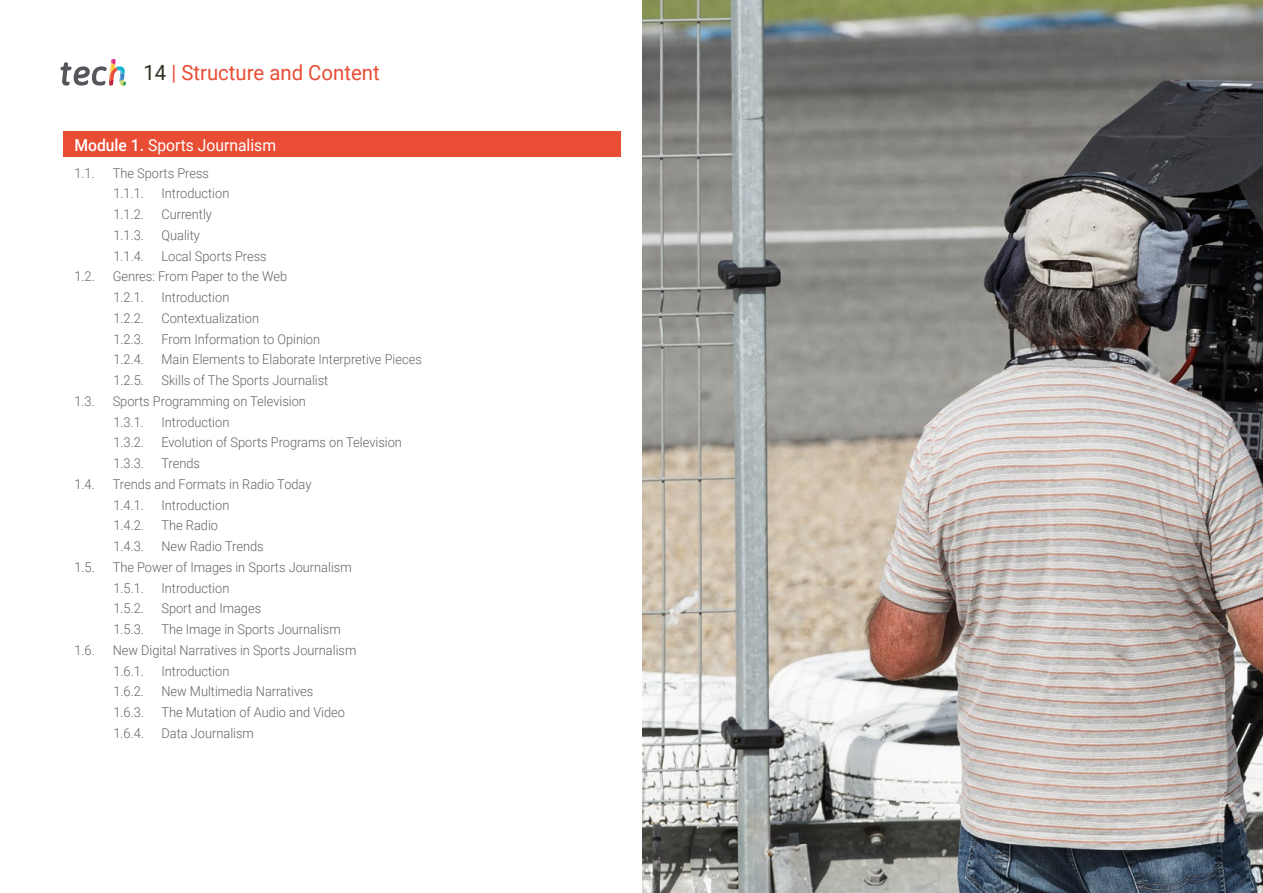
<style>
.page{position:relative;width:1263px;height:893px;background:#fff}
.page>*{position:absolute;margin:0;border:0;box-sizing:border-box;transform-origin:0 0}
.t1{font:21px "Roboto";color:#e94d35}
.t2{font:16.5px "Roboto";color:#fff;scale:.95 1}
.t3{font:300 13.5px/20.7px "Roboto";color:#61646a;scale:.95 1}
.s1{color:#312e20}
.s2{font-weight:500}
</style>
<div class="page">
<svg style="left:61px;top:59px;width:65px;height:27px"></svg>
<div style="left:63px;top:132px;width:558px;height:25px;background:#e94d35"></div>
<img style="left:642px;top:0;width:621px;height:893px">
<h1 class="t1" style="left:144px;top:57px;width:238px"><span class="s1">14</span> | Structure and Content</h1>
<p class="t2" style="left:74px;top:133px;width:214px"><span class="s2">Module 1.</span> Sports Journalism</p>
<p class="t3" style="left:74px;top:162px;width:23px">1.1.</p>
<p class="t3" style="left:113px;top:162px;width:103px">The Sports Press<br>1.1.1.</p>
<p class="t3" style="left:161px;top:183px;width:73px">Introduction</p>
<p class="t3" style="left:113px;top:203px;width:34px">1.1.2.</p>
<p class="t3" style="left:161px;top:203px;width:55px">Currently</p>
<p class="t3" style="left:113px;top:224px;width:34px">1.1.3.</p>
<p class="t3" style="left:161px;top:224px;width:42px">Quality</p>
<p class="t3" style="left:113px;top:245px;width:34px">1.1.4.</p>
<p class="t3" style="left:161px;top:245px;width:112px">Local Sports Press</p>
<p class="t3" style="left:74px;top:266px;width:23px">1.2.</p>
<p class="t3" style="left:113px;top:266px;width:185px">Genres: From Paper to the Web<br>1.2.1.</p>
<p class="t3" style="left:161px;top:286px;width:73px">Introduction</p>
<p class="t3" style="left:113px;top:307px;width:34px">1.2.2.</p>
<p class="t3" style="left:161px;top:307px;width:104px">Contextualization</p>
<p class="t3" style="left:113px;top:328px;width:34px">1.2.3.</p>
<p class="t3" style="left:161px;top:328px;width:169px">From Information to Opinion</p>
<p class="t3" style="left:113px;top:349px;width:34px">1.2.4.</p>
<p class="t3" style="left:161px;top:349px;width:276px">Main Elements to Elaborate Interpretive Pieces</p>
<p class="t3" style="left:113px;top:369px;width:34px">1.2.5.</p>
<p class="t3" style="left:161px;top:369px;width:177px">Skills of The Sports Journalist</p>
<p class="t3" style="left:74px;top:390px;width:23px">1.3.</p>
<p class="t3" style="left:113px;top:390px;width:205px">Sports Programming on Television<br>1.3.1.</p>
<p class="t3" style="left:161px;top:411px;width:73px">Introduction</p>
<p class="t3" style="left:113px;top:432px;width:34px">1.3.2.</p>
<p class="t3" style="left:161px;top:432px;width:255px">Evolution of Sports Programs on Television</p>
<p class="t3" style="left:113px;top:452px;width:34px">1.3.3.</p>
<p class="t3" style="left:161px;top:452px;width:42px">Trends</p>
<p class="t3" style="left:74px;top:473px;width:23px">1.4.</p>
<p class="t3" style="left:113px;top:473px;width:211px">Trends and Formats in Radio Today<br>1.4.1.</p>
<p class="t3" style="left:161px;top:494px;width:73px">Introduction</p>
<p class="t3" style="left:113px;top:515px;width:34px">1.4.2.</p>
<p class="t3" style="left:161px;top:515px;width:61px">The Radio</p>
<p class="t3" style="left:113px;top:535px;width:34px">1.4.3.</p>
<p class="t3" style="left:161px;top:535px;width:109px">New Radio Trends</p>
<p class="t3" style="left:74px;top:556px;width:23px">1.5.</p>
<p class="t3" style="left:113px;top:556px;width:253px">The Power of Images in Sports Journalism<br>1.5.1.</p>
<p class="t3" style="left:161px;top:577px;width:73px">Introduction</p>
<p class="t3" style="left:113px;top:598px;width:34px">1.5.2.</p>
<p class="t3" style="left:161px;top:598px;width:107px">Sport and Images</p>
<p class="t3" style="left:113px;top:618px;width:34px">1.5.3.</p>
<p class="t3" style="left:161px;top:618px;width:190px">The Image in Sports Journalism</p>
<p class="t3" style="left:74px;top:639px;width:23px">1.6.</p>
<p class="t3" style="left:113px;top:639px;width:258px">New Digital Narratives in Sports Journalism<br>1.6.1.</p>
<p class="t3" style="left:161px;top:660px;width:73px">Introduction</p>
<p class="t3" style="left:113px;top:681px;width:34px">1.6.2.</p>
<p class="t3" style="left:161px;top:681px;width:161px">New Multimedia Narratives</p>
<p class="t3" style="left:113px;top:701px;width:34px">1.6.3.</p>
<p class="t3" style="left:161px;top:701px;width:195px">The Mutation of Audio and Video</p>
<p class="t3" style="left:113px;top:722px;width:34px">1.6.4.</p>
<p class="t3" style="left:161px;top:722px;width:99px">Data Journalism</p>
</div>
